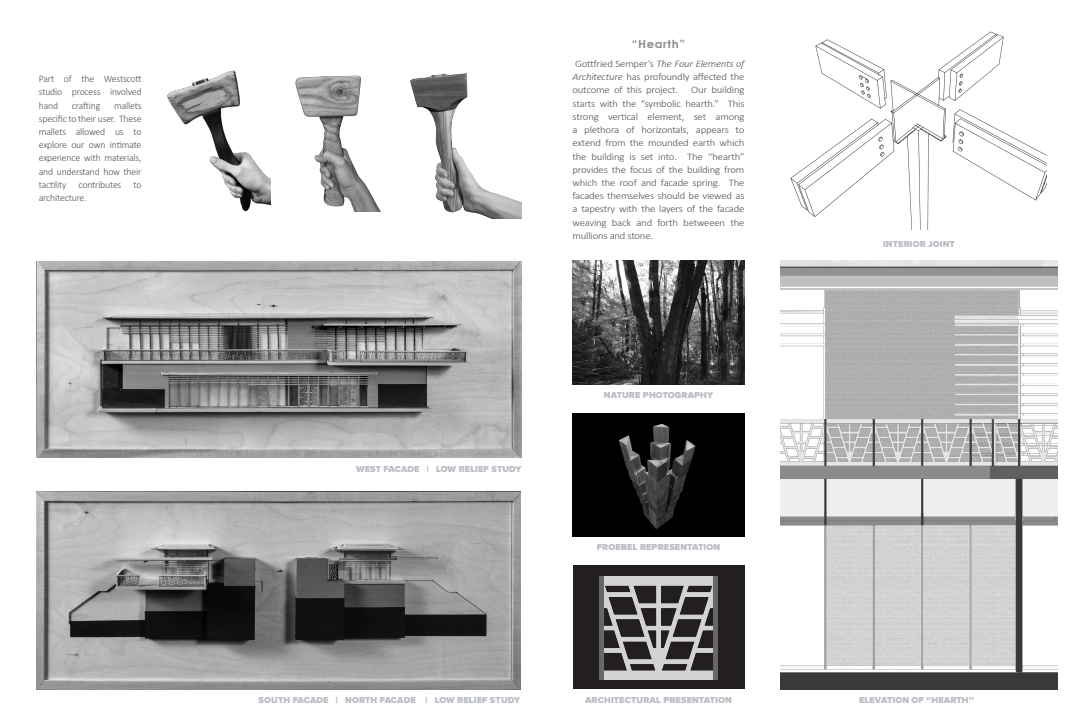
<style>
.page{position:relative;width:1080px;height:720px;background:#fff}
.page>*{position:absolute;margin:0;border:0;box-sizing:border-box;transform-origin:0 0}
.t1{font:700 11.2px "Century Gothic";letter-spacing:.05em;color:#8b8d90;scale:1.05 1}
.t2{font:300 10px/13.2px "Calibri";letter-spacing:-.02em;color:#535355;text-align:justify;scale:1.08 1}
.t3{font:300 10px/13.2px "Calibri";letter-spacing:-.02em;color:#535355;text-align:justify}
.t4{font:900 9px "Proxima Nova";letter-spacing:.01em;color:#babec4}
.s1{font-style:italic}
</style>
<div class="page">
<img style="left:573px;top:261px;width:171px;height:123px">
<img style="left:573px;top:413px;width:171px;height:124px">
<div style="left:573px;top:566px;width:171px;height:123px;background:#231f20"></div>
<img style="left:599px;top:577px;width:119px;height:102px">
<img style="left:780px;top:261px;width:278px;height:428px">
<img style="left:36px;top:261px;width:485px;height:197px">
<img style="left:37px;top:492px;width:483px;height:197px">
<img style="left:167px;top:70px;width:104px;height:142px">
<img style="left:295px;top:75px;width:86px;height:137px">
<img style="left:410px;top:73px;width:112px;height:145px">
<img style="left:790px;top:32px;width:257px;height:198px">
<p class="t3" style="left:39px;top:72px;width:104px">Part of the Westscott studio process involved hand</p>
<p class="t3" style="left:72px;top:99px;width:30px">crafting</p>
<p class="t3" style="left:39px;top:99px;width:104px;text-indent:75px">mallets specific to their user. These mallets allowed us to explore our own intimate experience with materials, and understand how their tactility contributes to architecture.</p>
<p class="t1" style="left:632px;top:35px;width:52px">“Hearth”</p>
<p class="t2" style="left:573px;top:57px;width:161px">Gottfried Semper’s <span class="s1">The Four Elements of Architecture</span> has profoundly affected the outcome of this project.</p>
<p class="t2" style="left:573px;top:83px;width:161px;text-indent:119px">Our building starts with the “symbolic hearth.” This strong vertical element, set among a plethora of horizontals, appears to extend from the mounded earth which the building is set into. The ‘‘hearth” provides the focus of the building from which the roof and facade spring. The facades themselves should be viewed as a tapestry with the layers of the facade weaving back and forth betweeen the mullions and stone.</p>
<p class="t4" style="left:356px;top:462px;width:167px">WEST FACADE | LOW RELIEF STUDY</p>
<p class="t4" style="left:259px;top:693px;width:263px">SOUTH FACADE | NORTH FACADE | LOW RELIEF STUDY</p>
<p class="t4" style="left:604px;top:388px;width:111px">NATURE PHOTOGRAPHY</p>
<p class="t4" style="left:597px;top:541px;width:125px">FROEBEL REPRESENTATION</p>
<p class="t4" style="left:585px;top:693px;width:148px">ARCHITECTURAL PRESENTATION</p>
<p class="t4" style="left:883px;top:237px;width:73px">INTERIOR JOINT</p>
<p class="t4" style="left:859px;top:693px;width:116px">ELEVATION OF ‘‘HEARTH’’</p>
</div>
